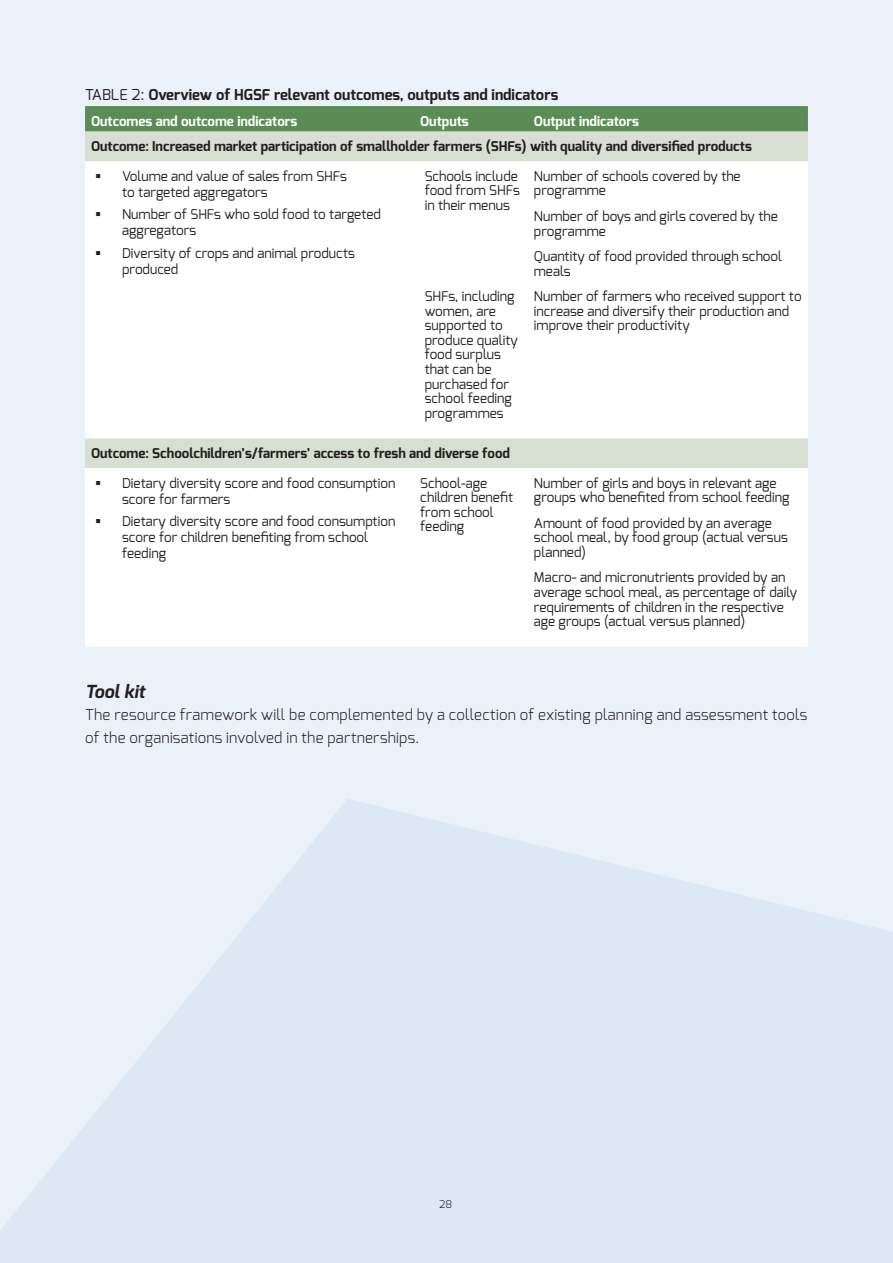
<style>
.page{position:relative;width:893px;height:1263px;background:#ebf1f9}
.page>*{position:absolute;margin:0;border:0;box-sizing:border-box;transform-origin:0 0}
.t1{font:italic 700 18px "Exo";color:#231f20}
.t2{font:300 15px/22.5px "Exo";letter-spacing:.015em;color:#231f20}
.t3{font:700 15px "Exo";color:#231f20}
.t4{font:13.5px/14.5px "Exo";color:#231f20}
.t5{font:700 13.5px "Exo";color:#231f20}
.t6{font:700 13.5px "Exo";color:#fff}
.t7{font:300 10.5px "Exo";color:#231f20}
.s1{font-weight:400}
</style>
<div class="page">
<svg style="left:0;top:799px;width:893px;height:464px;fill:#dde8f5"></svg>
<svg style="left:85px;top:106px;width:723px;height:26px;background:#5e8e59"></svg>
<div style="left:85px;top:132px;width:723px;height:29px;background:#d6dfd1"></div>
<div style="left:85px;top:162px;width:723px;height:485px;background:#fff"></div>
<svg style="left:102px;top:181px;width:13px;height:1px"></svg>
<svg style="left:102px;top:219px;width:13px;height:1px"></svg>
<svg style="left:102px;top:258px;width:13px;height:1px"></svg>
<svg style="left:102px;top:488px;width:13px;height:1px"></svg>
<svg style="left:102px;top:526px;width:13px;height:1px"></svg>
<p class="t3" style="left:85px;top:85px;width:475px"><span class="s1">TABLE 2:</span> Overview of HGSF relevant outcomes, outputs and indicators</p>
<p class="t6" style="left:91px;top:112px;width:208px">Outcomes and outcome indicators</p>
<p class="t6" style="left:420px;top:112px;width:50px">Outputs</p>
<p class="t6" style="left:534px;top:112px;width:107px">Output indicators</p>
<p class="t5" style="left:91px;top:138px;width:662px">Outcome: Increased market participation of smallholder farmers (SHFs) with quality and diversified products</p>
<p class="t4" style="left:122px;top:168px;width:226px;line-height:16.2px;text-indent:-27px">▪ Volume and value of sales from SHFs to targeted aggregators</p>
<p class="t4" style="left:122px;top:206px;width:260px;line-height:16.2px;text-indent:-27px">▪ Number of SHFs who sold food to targeted aggregators</p>
<p class="t4" style="left:122px;top:245px;width:234px;line-height:16.2px;text-indent:-27px">▪ Diversity of crops and animal products produced</p>
<p class="t4" style="left:425px;top:169px;width:97px">Schools include food from SHFs in their menus</p>
<p class="t4" style="left:534px;top:169px;width:208px">Number of schools covered by the programme</p>
<p class="t4" style="left:534px;top:209px;width:245px">Number of boys and girls covered by the programme</p>
<p class="t4" style="left:534px;top:249px;width:250px">Quantity of food provided through school meals</p>
<p class="t4" style="left:425px;top:289px;width:95px">SHFs, including women, are supported to produce quality food surplus that can be purchased for school feeding programmes</p>
<p class="t4" style="left:534px;top:289px;width:269px">Number of farmers who received support to increase and diversify their production and improve their productivity</p>
<p class="t5" style="left:91px;top:444px;width:420px">Outcome: Schoolchildren’s/farmers’ access to fresh and diverse food</p>
<p class="t4" style="left:122px;top:475px;width:275px;line-height:16.2px;text-indent:-27px">▪ Dietary diversity score and food consumption score for farmers</p>
<p class="t4" style="left:122px;top:513px;width:275px;line-height:16.2px;text-indent:-27px">▪ Dietary diversity score and food consumption score for children benefiting from school feeding</p>
<p class="t4" style="left:420px;top:475px;width:94px">School-age children benefit from school feeding</p>
<p class="t4" style="left:534px;top:475px;width:257px">Number of girls and boys in relevant age groups who benefited from school feeding</p>
<p class="t4" style="left:534px;top:515px;width:255px">Amount of food provided by an average school meal, by food group (actual versus planned)</p>
<p class="t4" style="left:534px;top:570px;width:265px">Macro- and micronutrients provided by an average school meal, as percentage of daily requirements of children in the respective age groups (actual versus planned)</p>
<h1 class="t1" style="left:85px;top:680px;width:61px">Tool kit</h1>
<p class="t2" style="left:85px;top:703px;width:724px">The resource framework will be complemented by a collection of existing planning and assessment tools of the organisations involved in the partnerships.</p>
<p class="t7" style="left:439px;top:1198px;width:14px">28</p>
</div>
